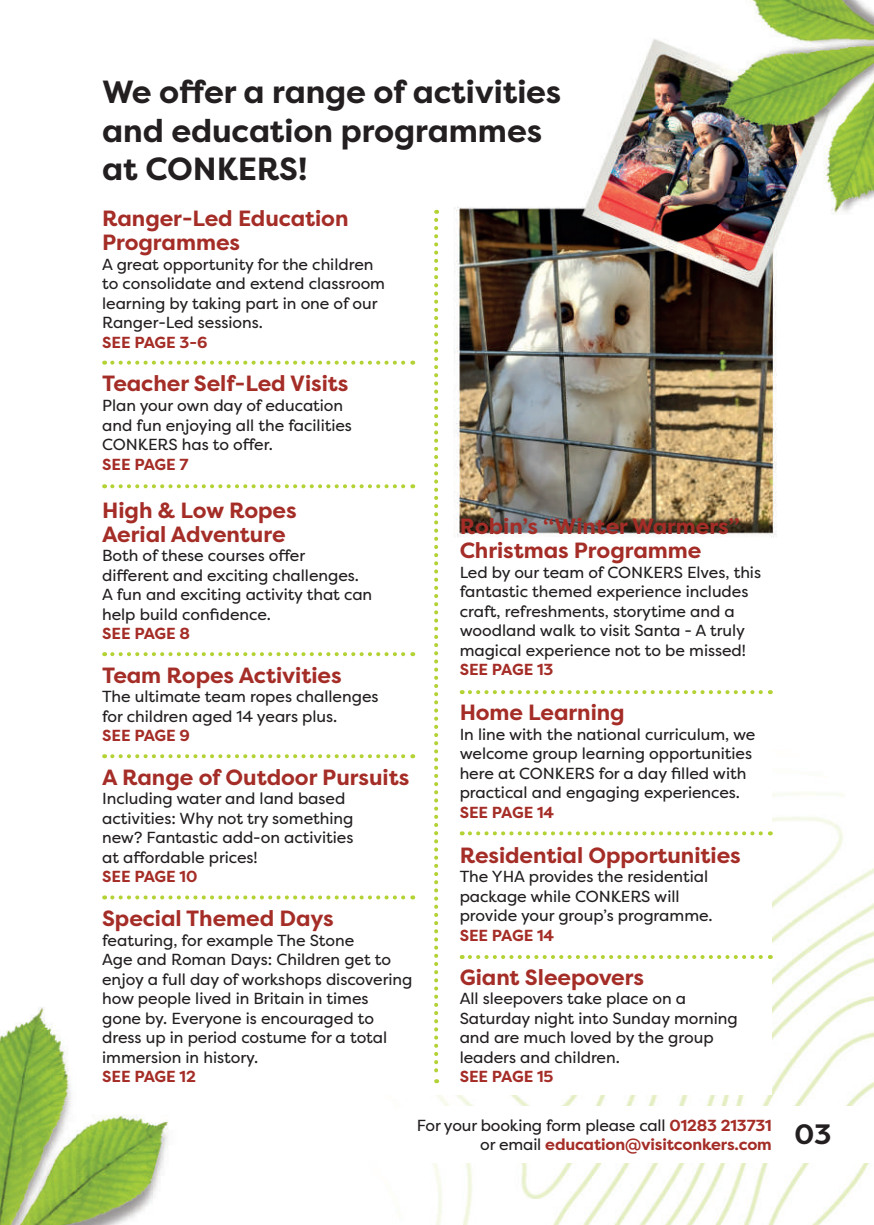
<style>
.page{position:relative;width:874px;height:1225px;background:#fff}
.page>*{position:absolute;margin:0;border:0;box-sizing:border-box;transform-origin:0 0}
.t1{font:700 32px/38.4px "Filson Pro";letter-spacing:-.005em;color:#231f20}
.t2{font:700 28px "Filson Pro";color:#231f20}
.t3{font:700 22px/24px "Filson Pro";letter-spacing:-.005em;color:#a52d27}
.t4{font:16px/19.6px "Filson Pro";letter-spacing:-.005em;color:#231f20}
.t5{font:700 16px/19.2px "Filson Pro";letter-spacing:-.01em;color:#a52d27;text-align:right}
.s1{font-weight:400;color:#231f20}
</style>
<div class="page">
<img style="left:0;top:0;width:873px;height:1224px">
<div style="left:102px;top:656px;width:669px;height:438px;background:#fff"></div>
<svg style="left:434px;top:220px;width:4px;height:863px"></svg>
<svg style="left:112px;top:361px;width:301px;height:4px"></svg>
<svg style="left:112px;top:484px;width:301px;height:4px"></svg>
<svg style="left:112px;top:652px;width:301px;height:4px"></svg>
<svg style="left:112px;top:754px;width:301px;height:4px"></svg>
<svg style="left:469px;top:690px;width:301px;height:4px"></svg>
<svg style="left:469px;top:831px;width:301px;height:4px"></svg>
<svg style="left:469px;top:955px;width:301px;height:4px"></svg>
<svg style="left:112px;top:895px;width:301px;height:4px"></svg>
<div style="left:408px;top:1106px;width:465px;height:56px;background:#fff"></div>
<div style="left:380px;top:1106px;width:57px;height:56px;background:#fff;border-radius:50%"></div>
<h1 class="t1" style="left:102px;top:73px;width:460px">We offer a range of activities and education programmes at CONKERS!</h1>
<h3 class="t3" style="left:102px;top:207px;width:248px">Ranger-Led Education<br>Programmes</h3>
<p class="t4" style="left:102px;top:254px;width:284px">A great opportunity for the children to consolidate and extend classroom learning by taking part in one of our<br>Ranger-Led sessions.</p>
<p class="t5" style="left:102px;top:333px;width:107px">SEE PAGE 3-6</p>
<h3 class="t3" style="left:102px;top:372px;width:248px">Teacher Self-Led Visits</h3>
<p class="t4" style="left:102px;top:395px;width:251px">Plan your own day of education and fun enjoying all the facilities<br>CONKERS has to offer.</p>
<p class="t5" style="left:102px;top:454px;width:88px">SEE PAGE 7</p>
<h3 class="t3" style="left:102px;top:498px;width:196px">High &amp; Low Ropes<br>Aerial Adventure</h3>
<p class="t4" style="left:102px;top:545px;width:271px">Both of these courses offer different and exciting challenges.<br>A fun and exciting activity that can help build confidence.</p>
<p class="t5" style="left:102px;top:624px;width:89px">SEE PAGE 8</p>
<h3 class="t3" style="left:102px;top:663px;width:241px">Team Ropes Activities</h3>
<p class="t4" style="left:102px;top:686px;width:278px">The ultimate team ropes challenges for children aged 14 years plus.</p>
<p class="t5" style="left:102px;top:726px;width:89px">SEE PAGE 9</p>
<h3 class="t3" style="left:102px;top:765px;width:308px">A Range of Outdoor Pursuits</h3>
<p class="t4" style="left:102px;top:789px;width:253px">Including water and land based activities: Why not try something new? Fantastic add-on activities at affordable prices!</p>
<p class="t5" style="left:102px;top:867px;width:97px">SEE PAGE 10</p>
<h3 class="t3" style="left:102px;top:906px;width:233px">Special Themed Days</h3>
<p class="t4" style="left:102px;top:930px;width:312px">featuring, for example The Stone<br>Age and Roman Days: Children get to enjoy a full day of workshops discovering how people lived in Britain in times<br>gone by. Everyone is encouraged to dress up in period costume for a total immersion in history.</p>
<p class="t5" style="left:102px;top:1067px;width:95px">SEE PAGE 12</p>
<h3 class="t3" style="left:459px;top:515px;width:281px">Robin’s “Winter Warmers”<br>Christmas Programme</h3>
<p class="t4" style="left:459px;top:562px;width:303px">Led by our team of CONKERS Elves, this fantastic themed experience includes craft, refreshments, storytime and a woodland walk to visit Santa - A truly magical experience not to be missed!</p>
<p class="t5" style="left:459px;top:660px;width:95px">SEE PAGE 13</p>
<h3 class="t3" style="left:459px;top:701px;width:166px">Home Learning</h3>
<p class="t4" style="left:459px;top:724px;width:297px">In line with the national curriculum, we welcome group learning opportunities here at CONKERS for a day filled with practical and engaging experiences.</p>
<p class="t5" style="left:459px;top:803px;width:96px">SEE PAGE 14</p>
<h3 class="t3" style="left:459px;top:843px;width:282px">Residential Opportunities</h3>
<p class="t4" style="left:459px;top:867px;width:254px">The YHA provides the residential package while CONKERS will provide your group’s programme.</p>
<p class="t5" style="left:459px;top:926px;width:96px">SEE PAGE 14</p>
<h3 class="t3" style="left:459px;top:965px;width:186px">Giant Sleepovers</h3>
<p class="t4" style="left:459px;top:988px;width:279px">All sleepovers take place on a<br>Saturday night into Sunday morning and are much loved by the group leaders and children.</p>
<p class="t5" style="left:459px;top:1067px;width:95px">SEE PAGE 15</p>
<p class="t5" style="left:416px;top:1115px;width:356px"><span class="s1">For your booking form please call</span> 01283 213731 <span class="s1">or email</span> education@visitconkers.com</p>
<h2 class="t2" style="left:794px;top:1116px;width:38px">03</h2>
</div>
